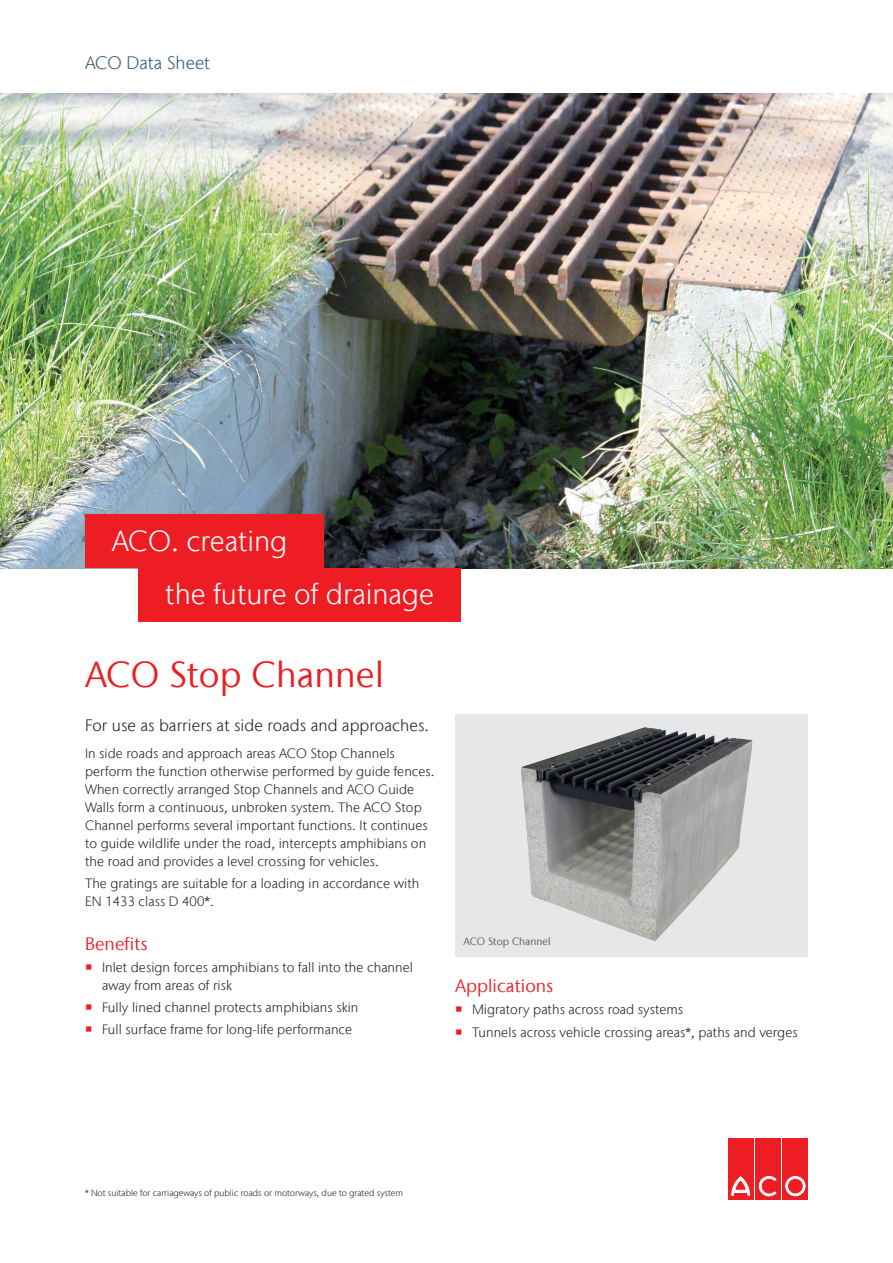
<style>
.page{position:relative;width:893px;height:1263px;background:#fff}
.page>*{position:absolute;margin:0;border:0;box-sizing:border-box;transform-origin:0 0}
.Heading{font:36px "Stone Sans IIITC Com";letter-spacing:.005em;color:#ee1d23}
.Cluster_Inside_pages{font:300 28.95px "Stone Sans IIITC Com";color:#fff}
.Subhead_Red{font:18px "Stone Sans IIITC Com";letter-spacing:.005em;color:#ee1d23}
.Data_Sheet{font:300 18px "Stone Sans IIITC Com";color:#335875}
.Introduction_text{font:300 16.5px "Stone Sans IIITC Com";letter-spacing:.005em;color:#231f20}
.Main_Text{font:300 13.5px/18px "Stone Sans IIITC Com";letter-spacing:.005em;color:#231f20}
.Image_Tag{font:10.5px "Stone Sans IIITC Com";letter-spacing:.005em;color:#57585a}
.Extra_Notes{font:300 9px "Stone Sans IIITC Com";color:#231f20}
.s1{color:#ee1d23}
</style>
<div class="page">
<div style="left:455px;top:714px;width:353px;height:243px;background:#e6e7e9"></div>
<img style="left:521px;top:727px;width:231px;height:214px">
<img style="left:0;top:94px;width:893px;height:474px">
<div style="left:728px;top:1138px;width:25px;height:61px;background:#ee1d23"></div>
<svg style="left:730px;top:1176px;width:21px;height:20px"></svg>
<div style="left:755px;top:1138px;width:26px;height:61px;background:#ee1d23"></div>
<svg style="left:758px;top:1175px;width:19px;height:22px"></svg>
<div style="left:783px;top:1138px;width:25px;height:61px;background:#ee1d23"></div>
<svg style="left:785px;top:1175px;width:21px;height:22px"></svg>
<div style="left:785px;top:1175px;width:21px;height:22px;border:1px solid #ee1d23;border-radius:50%"></div>
<div style="left:788px;top:1179px;width:14px;height:14px;background:#ee1d23;border-radius:50%"></div>
<div style="left:788px;top:1179px;width:14px;height:14px;border:1px solid #ee1d23;border-radius:50%"></div>
<div style="left:138px;top:568px;width:323px;height:54px;background:#ee1d23"></div>
<div style="left:85px;top:514px;width:238px;height:54px;background:#ee1d23"></div>
<p class="Data_Sheet" style="left:85px;top:52px;width:126px">ACO Data Sheet</p>
<p class="Cluster_Inside_pages" style="left:112px;top:523px;width:177px">ACO. creating</p>
<p class="Cluster_Inside_pages" style="left:165px;top:576px;width:270px">the future of drainage</p>
<p class="Heading" style="left:85px;top:652px;width:300px">ACO Stop Channel</p>
<p class="Introduction_text" style="left:85px;top:715px;width:346px">For use as barriers at side roads and approaches.</p>
<p class="Main_Text" style="left:85px;top:744px;width:351px">In side roads and approach areas ACO Stop Channels perform the function otherwise performed by guide fences.<br>When correctly arranged Stop Channels and ACO Guide Walls form a continuous, unbroken system. The ACO Stop Channel performs several important functions. It continues to guide wildlife under the road, intercepts amphibians on the road and provides a level crossing for vehicles.</p>
<p class="Main_Text" style="left:85px;top:874px;width:336px">The gratings are suitable for a loading in accordance with<br>EN 1433 class D 400*.</p>
<p class="Subhead_Red" style="left:85px;top:932px;width:64px">Benefits</p>
<p class="Main_Text" style="left:102px;top:958px;width:312px;text-indent:-17px"><span class="s1">○</span> Inlet design forces amphibians to fall into the channel away from areas of risk</p>
<p class="Main_Text" style="left:85px;top:998px;width:275px"><span class="s1">○</span> Fully lined channel protects amphibians skin</p>
<p class="Main_Text" style="left:85px;top:1021px;width:269px"><span class="s1">○</span> Full surface frame for long-life performance</p>
<p class="Image_Tag" style="left:463px;top:935px;width:89px">ACO Stop Channel</p>
<p class="Subhead_Red" style="left:455px;top:975px;width:100px">Applications</p>
<p class="Main_Text" style="left:455px;top:1000px;width:230px"><span class="s1">○</span> Migratory paths across road systems</p>
<p class="Main_Text" style="left:455px;top:1023px;width:344px"><span class="s1">○</span> Tunnels across vehicle crossing areas*, paths and verges</p>
<p class="Extra_Notes" style="left:85px;top:1187px;width:320px">* Not suitable for carriageways of public roads or motorways, due to grated system</p>
</div>
